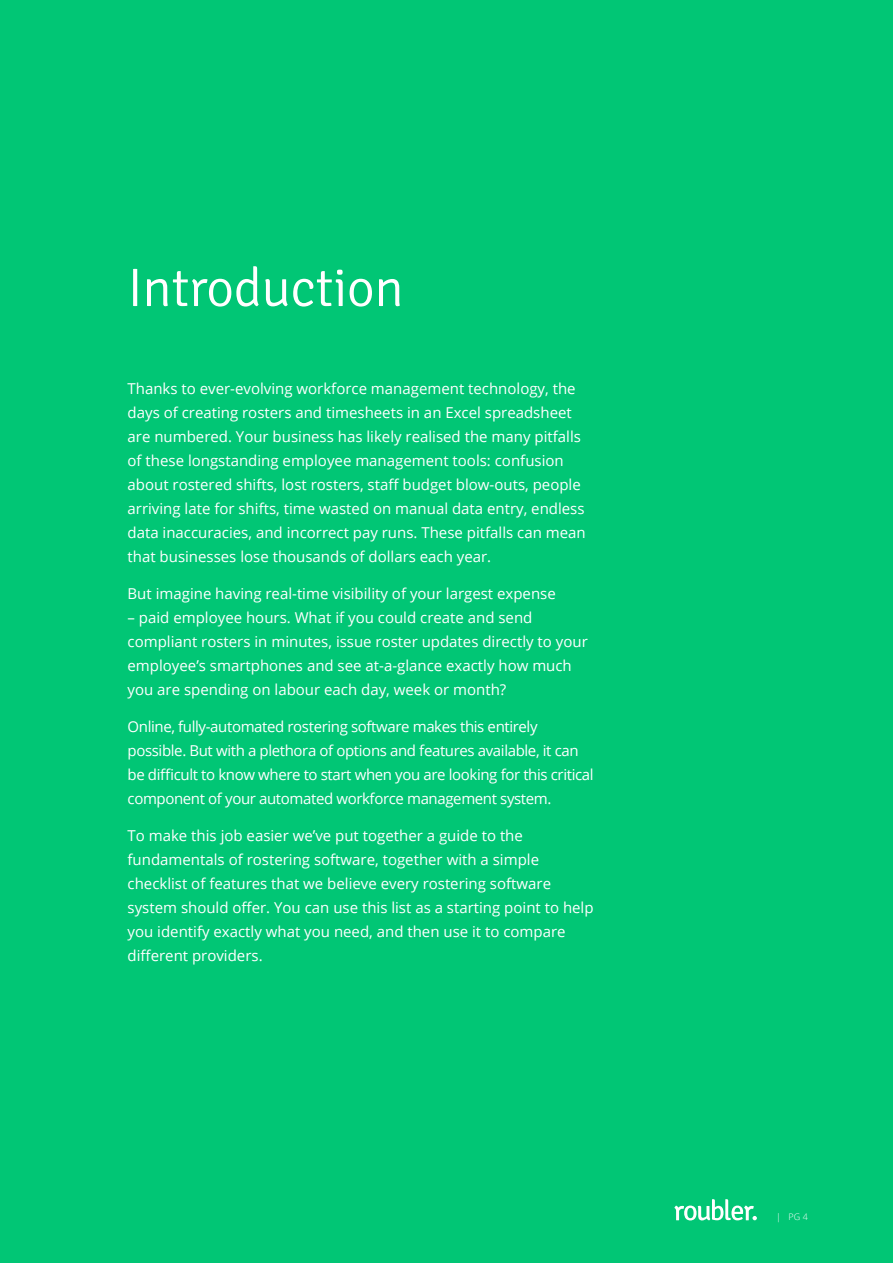
<style>
.page{position:relative;width:893px;height:1263px;background:#01c675}
.page>*{position:absolute;margin:0;border:0;box-sizing:border-box;transform-origin:0 0}
.t1{font:300 54px "Signika";letter-spacing:-.01em;color:#fff}
.t2{font:15px/24px "Open Sans";color:#fff}
.t3{font:15px/24px "Open Sans";letter-spacing:-.025em;color:#fff}
.t4{font:300 9px "Open Sans";color:#fff}
</style>
<div class="page">
<svg style="left:674px;top:1199px;width:83px;height:21px"></svg>
<h1 class="t1" style="left:128px;top:258px;width:278px">Introduction</h1>
<p class="t2" style="left:128px;top:376px;width:460px">Thanks to ever-evolving workforce management technology, the days of creating rosters and timesheets in an Excel spreadsheet are numbered. Your business has likely realised the many pitfalls of these longstanding employee management tools: confusion about rostered shifts, lost rosters, staff budget blow-outs, people arriving late for shifts, time wasted on manual data entry, endless data inaccuracies, and incorrect pay runs. These pitfalls can mean that businesses lose thousands of dollars each year.</p>
<p class="t2" style="left:128px;top:581px;width:430px">But imagine having real-time visibility of your largest expense</p>
<p class="t2" style="left:128px;top:605px;width:462px">– paid employee hours. What if you could create and send compliant rosters in minutes, issue roster updates directly to your employee’s smartphones and see at-a-glance exactly how much you are spending on labour each day, week or month?</p>
<p class="t3" style="left:128px;top:714px;width:468px">Online, fully-automated rostering software makes this entirely possible. But with a plethora of options and features available, it can be difficult to know where to start when you are looking for this critical component of your automated workforce management system.</p>
<p class="t2" style="left:128px;top:823px;width:468px">To make this job easier we’ve put together a guide to the fundamentals of rostering software, together with a simple checklist of features that we believe every rostering software system should offer. You can use this list as a starting point to help you identify exactly what you need, and then use it to compare different providers.</p>
<p class="t4" style="left:776px;top:1211px;width:33px">| PG 4</p>
</div>
